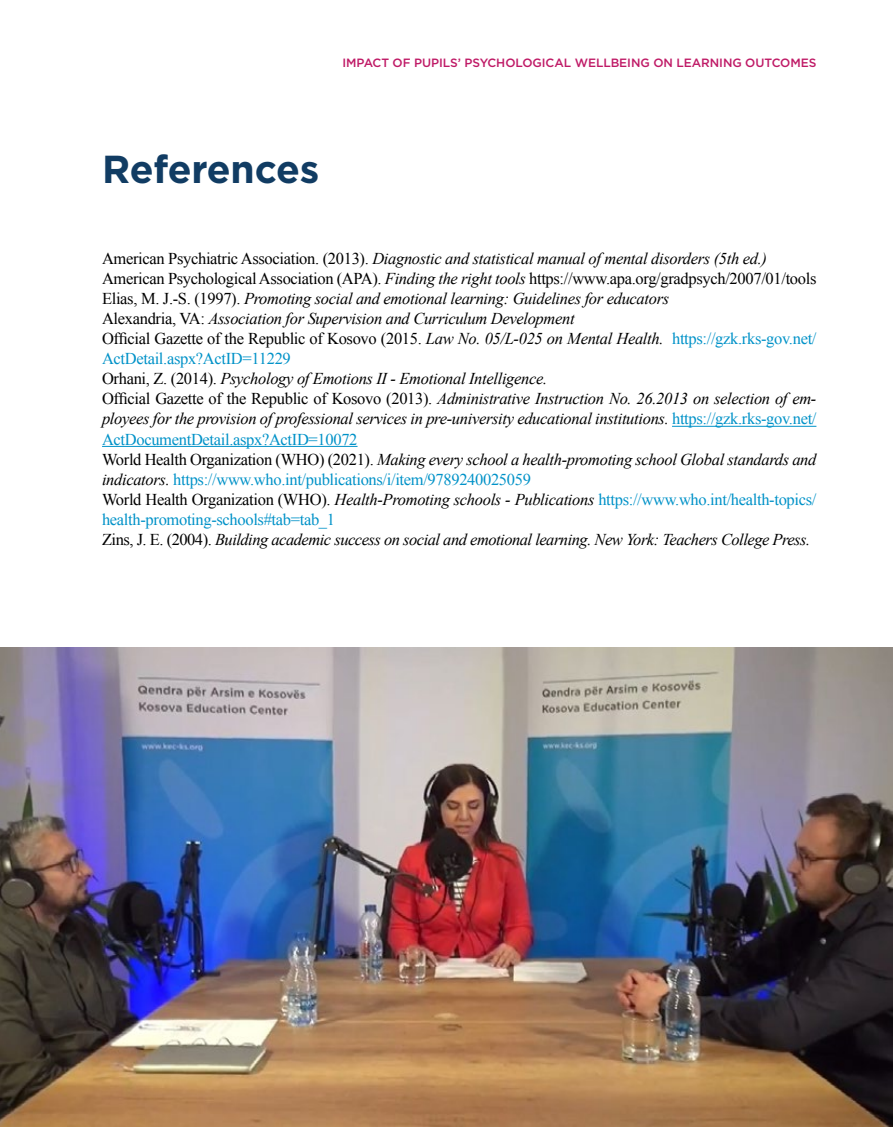
<style>
.page{position:relative;width:893px;height:1127px;background:#fff}
.page>*{position:absolute;margin:0;border:0;box-sizing:border-box;transform-origin:0 0}
.t1{font:700 39px "Gotham";letter-spacing:-.005em;color:#113c63}
.t2{font:italic 16.5px/20.1px "Times New Roman";letter-spacing:-.02em;color:#000}
.t3{font:500 12px "Gotham";letter-spacing:-.005em;color:#bf1a66}
.s1{font-style:normal}
.s2{font-style:normal;color:#0092c8}
</style>
<div class="page">
<hr style="left:672px;top:426px;width:144px;height:1px;background:#0092c8">
<hr style="left:102px;top:446px;width:256px;height:1px;background:#0092c8">
<img style="left:0;top:648px;width:893px;height:479px">
<p class="t3" style="left:342px;top:55px;width:475px">IMPACT OF PUPILS’ PSYCHOLOGICAL WELLBEING ON LEARNING OUTCOMES</p>
<h1 class="t1" style="left:102px;top:144px;width:219px">References</h1>
<p class="t2" style="left:102px;top:248px;width:716px"><span class="s1">American Psychiatric Association. (2013).</span> Diagnostic and statistical manual of mental disorders (5th ed.)<br><span class="s1">American Psychological Association (APA).</span> Finding the right tools <span class="s1">https://www.apa.org/gradpsych/2007/01/tools Elias, M. J.-S. (1997).</span> Promoting social and emotional learning: Guidelines for educators<br><span class="s1">Alexandria, VA:</span> Association for Supervision and Curriculum Development<br><span class="s1">Official Gazette of the Republic of Kosovo (2015.</span> Law No. 05/L-025 on Mental Health. <span class="s2">https://gzk.rks-gov.net/ ActDetail.aspx?ActID=11229<br></span><span class="s1">Orhani, Z. (2014).</span> Psychology of Emotions II - Emotional Intelligence.<br><span class="s1">Official Gazette of the Republic of Kosovo (2013).</span> Administrative Instruction No. 26.2013 on selection of em&shy;ployees for the provision of professional services in pre-university educational institutions. <span class="s2">https://gzk.rks-gov.net/ ActDocumentDetail.aspx?ActID=10072<br></span><span class="s1">World Health Organization (WHO) (2021).</span> Making every school a health-promoting school Global standards and indicators. <span class="s2">https://www.who.int/publications/i/item/9789240025059<br></span><span class="s1">World Health Organization (WHO).</span> Health-Promoting schools - Publications <span class="s2">https://www.who.int/health-topics/ health-promoting-schools#tab=tab_1<br></span><span class="s1">Zins, J. E. (2004).</span> Building academic success on social and emotional learning. New York: Teachers College Press.</p>
</div>
